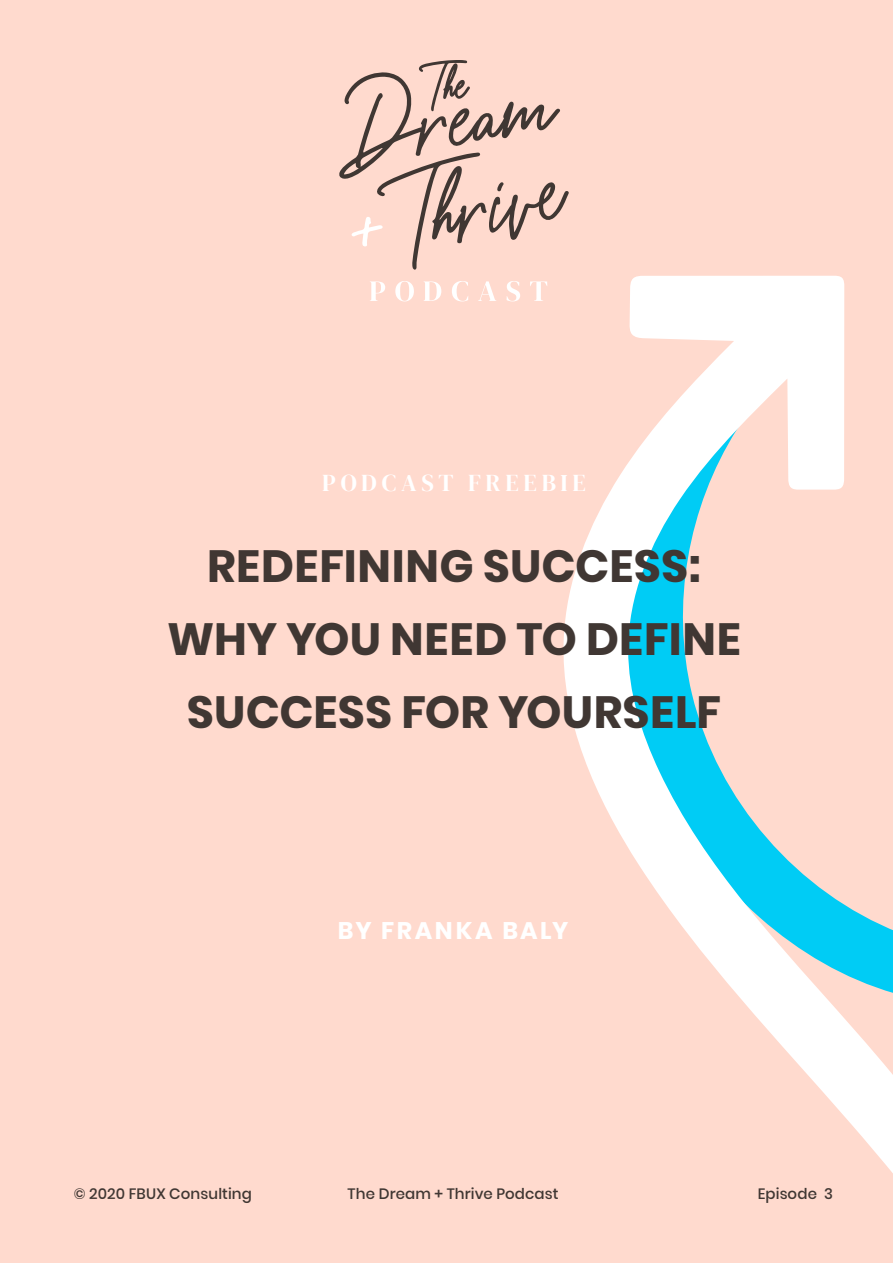
<style>
.page{position:relative;width:893px;height:1263px;background:#ffdace}
.page>*{position:absolute;margin:0;border:0;box-sizing:border-box;transform-origin:0 0}
.Body_Text{font:700 45px "Poppins";letter-spacing:.005em;color:#403733}
.Caption_Left{font:24px "DM Serif Display";letter-spacing:.2em;color:#fff}
.Caption_Left-2{font:700 24px "Poppins";letter-spacing:.105em;color:#fff}
.Caption_Left-3{font:500 15px "Poppins";letter-spacing:.01em;color:#403733}
</style>
<div class="page">
<svg style="left:563px;top:276px;width:330px;height:897px"></svg>
<svg style="left:370px;top:281px;width:15px;height:20px"></svg>
<svg style="left:395px;top:281px;width:19px;height:20px"></svg>
<svg style="left:424px;top:281px;width:17px;height:20px"></svg>
<svg style="left:452px;top:281px;width:16px;height:20px"></svg>
<svg style="left:478px;top:281px;width:18px;height:20px"></svg>
<svg style="left:507px;top:281px;width:13px;height:20px"></svg>
<svg style="left:530px;top:281px;width:17px;height:20px"></svg>
<svg style="left:339px;top:60px;width:230px;height:210px"></svg>
<p class="Caption_Left" style="left:322px;top:469px;width:265px">PODCAST FREEBIE</p>
<p class="Body_Text" style="left:207px;top:540px;width:495px">REDEFINING SUCCESS:</p>
<p class="Body_Text" style="left:167px;top:613px;width:575px">WHY YOU NEED TO DEFINE</p>
<p class="Body_Text" style="left:187px;top:686px;width:536px">SUCCESS FOR YOURSELF</p>
<p class="Caption_Left-2" style="left:338px;top:916px;width:232px">BY FRANKA BALY</p>
<p class="Caption_Left-3" style="left:74px;top:1185px;width:180px">© 2020 FBUX Consulting</p>
<p class="Caption_Left-3" style="left:348px;top:1185px;width:212px">The Dream + Thrive Podcast</p>
<p class="Caption_Left-3" style="left:758px;top:1185px;width:77px">Episode 3</p>
</div>
